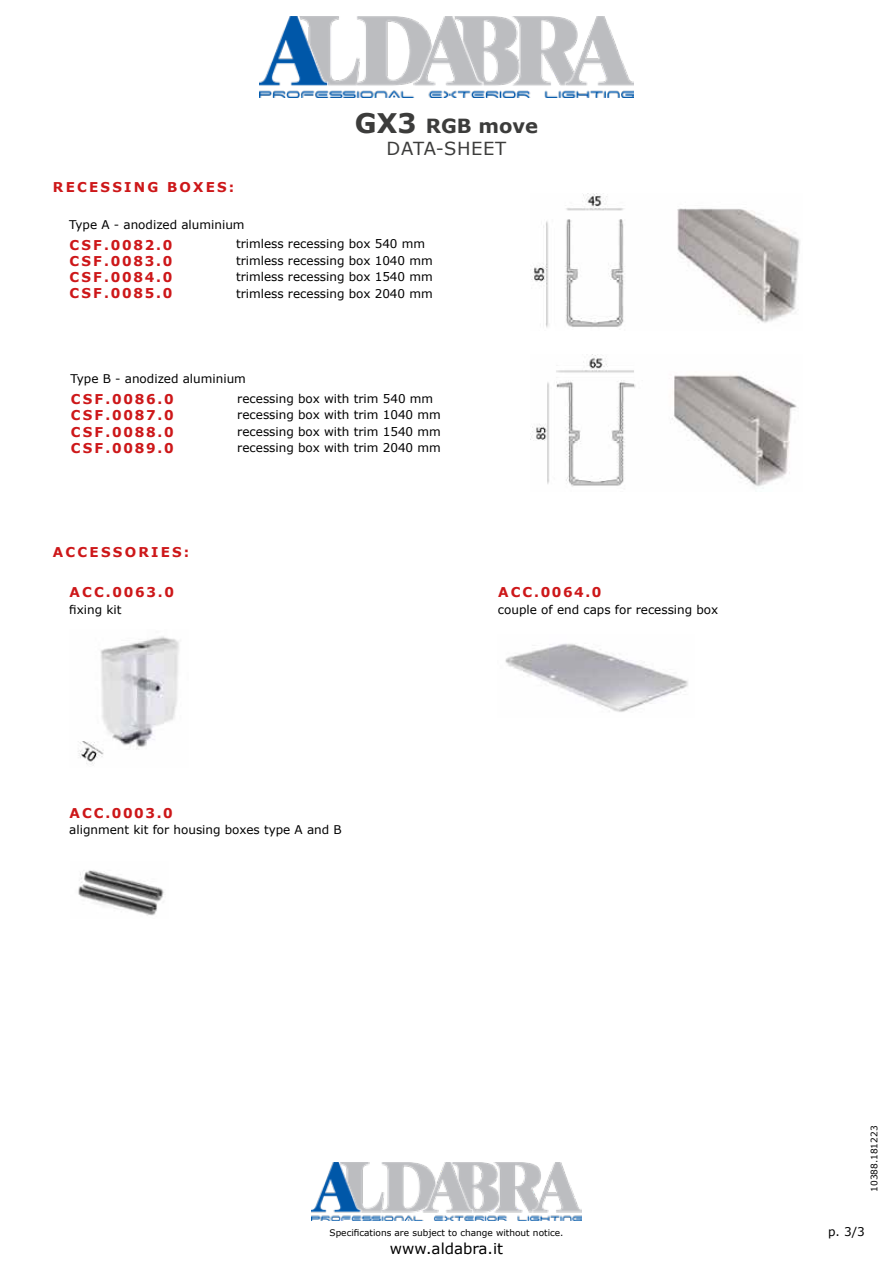
<style>
.page{position:relative;width:893px;height:1263px;background:#fff}
.page>*{position:absolute;margin:0;border:0;box-sizing:border-box;transform-origin:0 0}
.t1{font:700 19.5px "Verdana";color:#3c3c3b}
.t2{font:18px "Verdana";letter-spacing:.035em;color:#3c3c3b}
.t3{font:15px "Verdana";color:#000}
.t4{font:700 13.5px/16.2px "Verdana";letter-spacing:.165em;color:#cd1719;text-align:justify}
.t5{font:12px/16.5px "Verdana";color:#000}
.t6{font:9px "Verdana";color:#000}
.s1{font-size:27px}
</style>
<div class="page">
<img style="left:259px;top:17px;width:374px;height:80px">
<img style="left:311px;top:1162px;width:271px;height:58px">
<img style="left:78px;top:870px;width:86px;height:46px">
<img style="left:78px;top:636px;width:101px;height:130px">
<img style="left:505px;top:643px;width:183px;height:69px">
<img style="left:531px;top:355px;width:266px;height:134px">
<img style="left:531px;top:193px;width:269px;height:135px">
<p class="t4" style="left:53px;top:179px;width:183px">RECESSING BOXES:</p>
<p class="t5" style="left:69px;top:216px;width:177px">Type A - anodized aluminium</p>
<h1 class="t1" style="left:355px;top:113px;width:185px"><span class="s1">GX3</span> RGB move</h1>
<h2 class="t2" style="left:387px;top:136px;width:121px">DATA-SHEET</h2>
<p class="t4" style="left:69px;top:237px;width:104px">CSF.0082.0<br>CSF.0083.0<br>CSF.0084.0<br>CSF.0085.0</p>
<p class="t5" style="left:236px;top:236px;width:198px">trimless recessing box 540 mm trimless recessing box 1040 mm trimless recessing box 1540 mm trimless recessing box 2040 mm</p>
<p class="t5" style="left:71px;top:371px;width:177px">Type B - anodized aluminium</p>
<p class="t4" style="left:71px;top:391px;width:104px">CSF.0086.0<br>CSF.0087.0<br>CSF.0088.0<br>CSF.0089.0</p>
<p class="t5" style="left:237px;top:390px;width:205px">recessing box with trim 540 mm recessing box with trim 1040 mm recessing box with trim 1540 mm recessing box with trim 2040 mm</p>
<p class="t4" style="left:53px;top:543px;width:138px">ACCESSORIES:</p>
<p class="t4" style="left:69px;top:584px;width:106px">ACC.0063.0</p>
<p class="t5" style="left:69px;top:601px;width:54px">fixing kit</p>
<p class="t4" style="left:498px;top:584px;width:105px">ACC.0064.0</p>
<p class="t5" style="left:498px;top:601px;width:222px">couple of end caps for recessing box</p>
<p class="t4" style="left:69px;top:805px;width:105px">ACC.0003.0</p>
<p class="t5" style="left:69px;top:822px;width:274px">alignment kit for housing boxes type A and B</p>
<p class="t6" style="left:330px;top:1226px;width:235px">Specifications are subject to change without notice.</p>
<p class="t3" style="left:390px;top:1238px;width:115px">www.aldabra.it</p>
<p class="t6" style="left:868px;top:1192px;width:68px;rotate:-90deg">10388.181223</p>
<p class="t5" style="left:828px;top:1223px;width:38px">p. 3/3</p>
</div>
